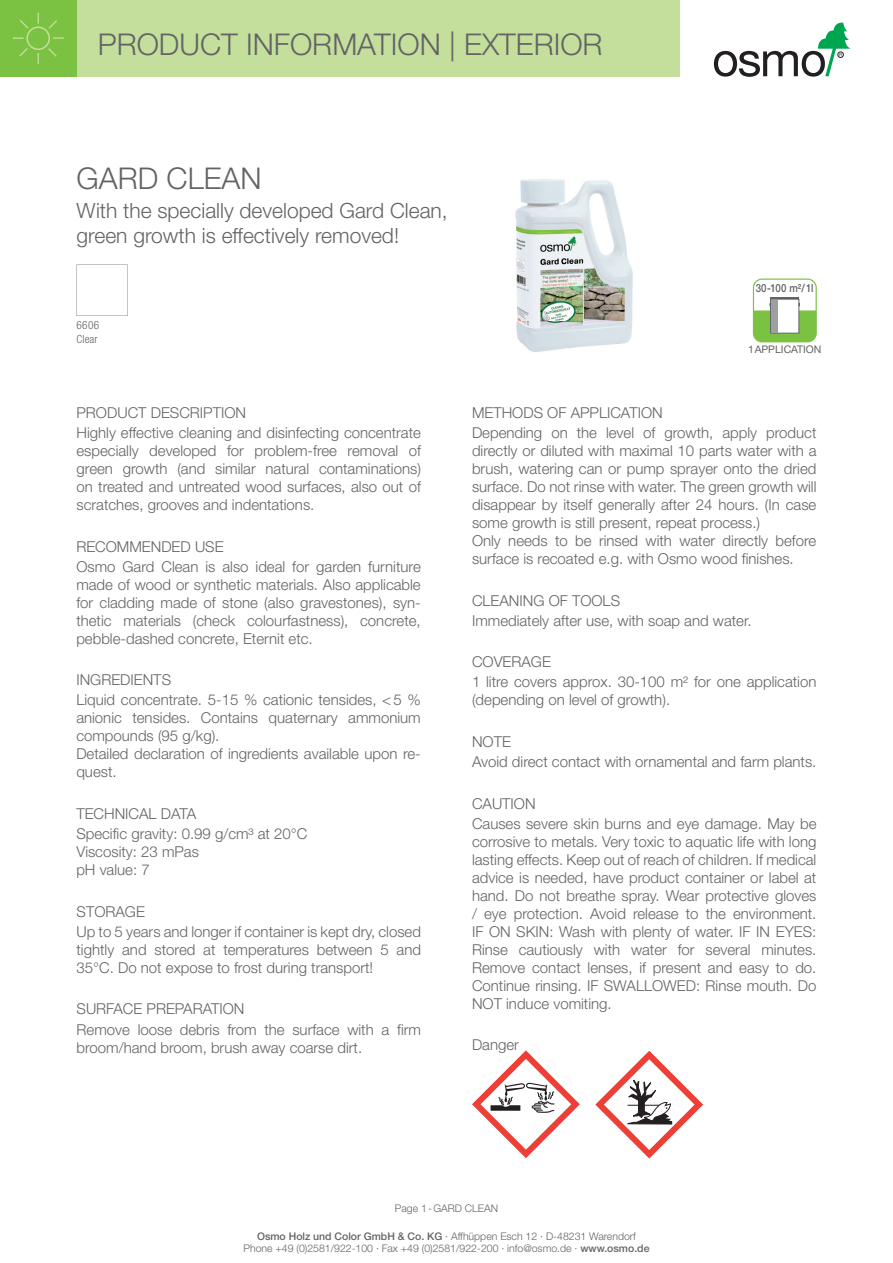
<style>
.page{position:relative;width:893px;height:1263px;background:#fff}
.page>*{position:absolute;margin:0;border:0;box-sizing:border-box;transform-origin:0 0}
.t1{font:300 30px "Helvetica Neue";color:#636366}
.t2{font:300 21px/25.2px "Helvetica Neue";color:#636366}
.t3{font:300 15px/18px "Helvetica Neue";color:#636366}
.t4{font:500 11.25px "Helvetica Neue";letter-spacing:.02em;color:#636366;scale:.86 1}
.t5{font:300 condensed 11.25px/13.5px "Helvetica Neue";letter-spacing:.015em;color:#636366}
.t6{font:10.65px "Helvetica Neue";color:#636366}
.t7{font:300 10.5px/12.6px "Helvetica Neue";color:#636366;text-align:center}
.t8{font:10.5px "Helvetica Neue";color:#636366}
.s1{font-weight:500}
</style>
<div class="page">
<div style="left:77px;top:0;width:603px;height:77px;background:#c4df9b"></div>
<div style="left:0;top:0;width:77px;height:77px;background:#7bc142"></div>
<svg style="left:13px;top:13px;width:51px;height:51px"></svg>
<svg style="left:714px;top:23px;width:136px;height:54px"></svg>
<div style="left:753px;top:279px;width:64px;height:63px;border:1px solid #7bc142;border-radius:9px"></div>
<svg style="left:753px;top:297px;width:63px;height:45px"></svg>
<svg style="left:76px;top:264px;width:52px;height:52px"></svg>
<img style="left:515px;top:179px;width:118px;height:173px">
<svg style="left:472px;top:1050px;width:108px;height:108px"></svg>
<svg style="left:595px;top:1051px;width:108px;height:107px"></svg>
<h1 class="t1" style="left:98px;top:26px;width:506px">PRODUCT INFORMATION | EXTERIOR</h1>
<h1 class="t1" style="left:77px;top:160px;width:187px">GARD CLEAN</h1>
<h2 class="t2" style="left:77px;top:198px;width:373px">With the specially developed Gard Clean, green growth is effectively removed!</h2>
<p class="t5" style="left:77px;top:318px;width:24px">6606<br>Clear</p>
<p class="t3" style="left:77px;top:402px;width:346px;line-height:20.1px">PRODUCT DESCRIPTION<br>Highly effective cleaning and disinfecting concentrate</p>
<p class="t3" style="left:77px;top:441px;width:346px;text-align:justify">especially developed for problem-free removal of green growth (and similar natural contaminations) on treated and untreated wood surfaces, also out of scratches, grooves and indentations.</p>
<p class="t3" style="left:76px;top:536px;width:346px;line-height:20.1px">RECOMMENDED USE<br>Osmo Gard Clean is also ideal for garden furniture</p>
<p class="t3" style="left:76px;top:575px;width:346px;text-align:justify">made of wood or synthetic materials. Also applicable for cladding made of stone (also gravestones), syn&shy;thetic materials (check colourfastness), concrete, pebble-dashed concrete, Eternit etc.</p>
<p class="t3" style="left:76px;top:670px;width:346px;line-height:20.1px">INGREDIENTS<br>Liquid concentrate. 5-15 % cationic tensides, &lt;5 %</p>
<p class="t3" style="left:76px;top:709px;width:346px">anionic tensides. Contains quaternary ammonium compounds (95 g/kg).<br>Detailed declaration of ingredients available upon re&shy;quest.</p>
<p class="t3" style="left:76px;top:803px;width:233px;line-height:20.1px">TECHNICAL DATA<br>Specific gravity: 0.99 g/cm³ at 20°C</p>
<p class="t3" style="left:76px;top:842px;width:124px">Viscosity: 23 mPas pH value: 7</p>
<p class="t3" style="left:77px;top:901px;width:346px;line-height:20.1px">STORAGE<br>Up to 5 years and longer if container is kept dry, closed</p>
<p class="t3" style="left:77px;top:940px;width:346px">tightly and stored at temperatures between 5 and<br>35°C. Do not expose to frost during transport!</p>
<p class="t3" style="left:77px;top:999px;width:346px;line-height:20.1px">SURFACE PREPARATION<br>Remove loose debris from the surface with a firm</p>
<p class="t3" style="left:77px;top:1038px;width:287px">broom/hand broom, brush away coarse dirt.</p>
<p class="t4" style="left:756px;top:282px;width:69px">30-100 m²/ 1l</p>
<p class="t8" style="left:748px;top:343px;width:75px">1APPLICATION</p>
<p class="t6" style="left:767px;top:344px;width:36px">1COAT</p>
<p class="t3" style="left:472px;top:402px;width:346px;line-height:20.1px">METHODS OF APPLICATION<br>Depending on the level of growth, apply product</p>
<p class="t3" style="left:472px;top:441px;width:346px">directly or diluted with maximal 10 parts water with a brush, watering can or pump sprayer onto the dried surface. Do not rinse with water. The green growth will disappear by itself generally after 24 hours. (In case some growth is still present, repeat process.)<br>Only needs to be rinsed with water directly before surface is recoated e.g. with Osmo wood finishes.</p>
<p class="t3" style="left:472px;top:590px;width:281px;line-height:20.1px">CLEANING OF TOOLS<br>Immediately after use, with soap and water.</p>
<p class="t3" style="left:472px;top:652px;width:346px;line-height:20.1px">COVERAGE<br>1 litre covers approx. 30-100 m² for one application</p>
<p class="t3" style="left:472px;top:691px;width:200px">(depending on level of growth).</p>
<p class="t3" style="left:472px;top:731px;width:346px;line-height:20.1px">NOTE<br>Avoid direct contact with ornamental and farm plants.</p>
<p class="t3" style="left:472px;top:793px;width:346px;line-height:20.1px">CAUTION<br>Causes severe skin burns and eye damage. May be</p>
<p class="t3" style="left:472px;top:832px;width:346px;text-align:justify">corrosive to metals. Very toxic to aquatic life with long lasting effects. Keep out of reach of children. If medical advice is needed, have product container or label at hand. Do not breathe spray. Wear protective gloves / eye protection. Avoid release to the environment.<br>IF ON SKIN: Wash with plenty of water. IF IN EYES:<br>Rinse cautiously with water for several minutes.<br>Remove contact lenses, if present and easy to do.<br>Continue rinsing. IF SWALLOWED: Rinse mouth. Do NOT induce vomiting.</p>
<p class="t3" style="left:472px;top:1036px;width:48px">Danger</p>
<p class="t7" style="left:395px;top:1202px;width:105px">Page 1 - GARD CLEAN</p>
<p class="t7" style="left:243px;top:1229px;width:408px"><span class="s1">Osmo Holz und Color GmbH &amp; Co. KG</span> · Affhüppen Esch 12 · D-48231 Warendorf<br>Phone +49 (0)2581/922-100 · Fax +49 (0)2581/922-200 · info@osmo.de · <span class="s1">www.osmo.de</span></p>
</div>
